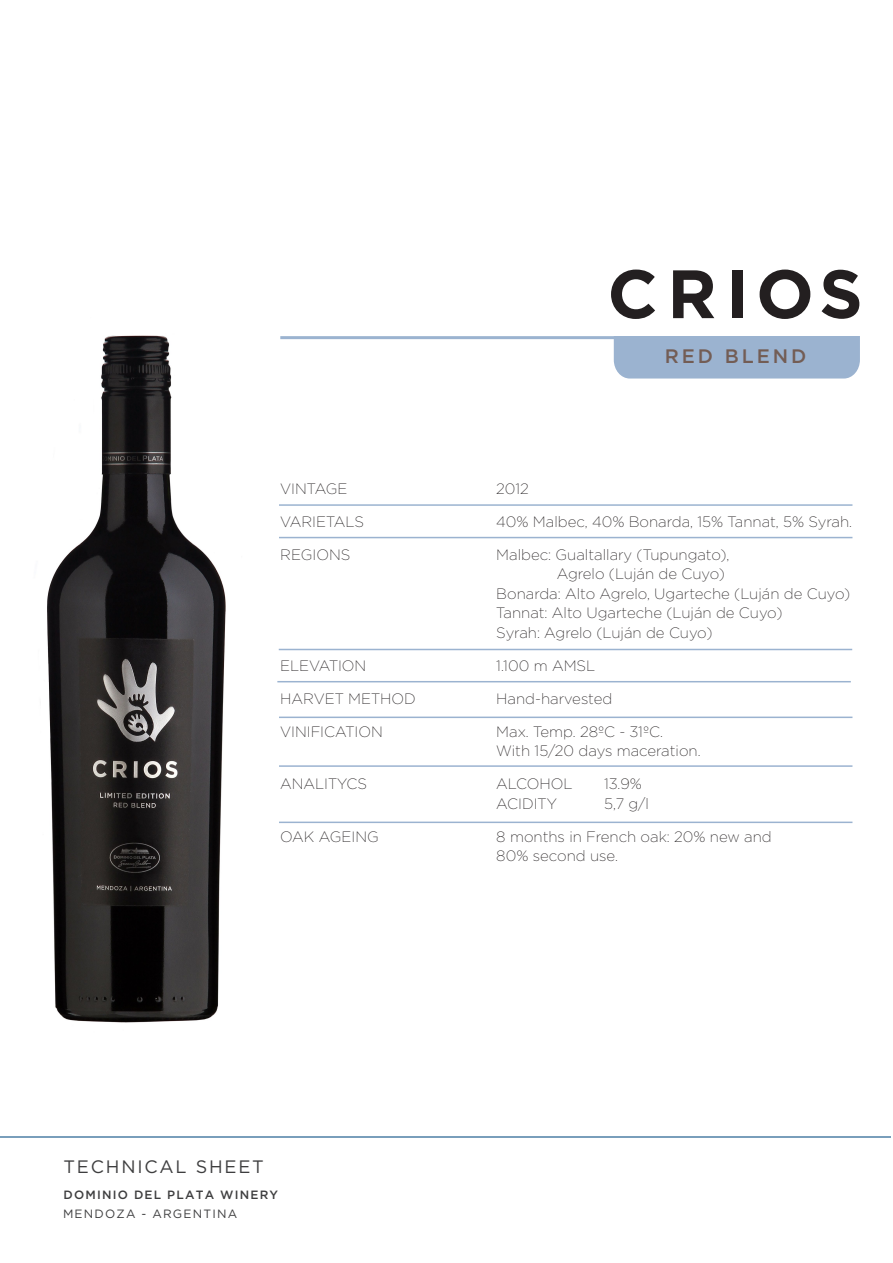
<style>
.page{position:relative;width:893px;height:1263px;background:#fff}
.page>*{position:absolute;margin:0;border:0;box-sizing:border-box;transform-origin:0 0}
.t1{font:500 19.5px "Gotham";letter-spacing:.15em;color:#735d55}
.t2{font:18px "Gotham";letter-spacing:.1em;color:#3e3e3f}
.t3{font:300 15px/19.5px "Gotham Ex";color:#231f20}
.t4{font:500 12px "Gotham";letter-spacing:.1em;color:#3e3e3f}
.t5{font:12px "Gotham";letter-spacing:.1em;color:#3e3e3f}
</style>
<div class="page">
<div style="left:613px;top:337px;width:247px;height:42px;background:#9bb3d0"></div>
<hr style="left:280px;top:336px;width:577px;height:3px;background:#9bb3d0">
<hr style="left:279px;top:537px;width:573px;height:1px;background:#9bb3d0">
<hr style="left:279px;top:504px;width:573px;height:2px;background:#9bb3d0">
<hr style="left:279px;top:716px;width:573px;height:2px;background:#9bb3d0">
<hr style="left:279px;top:649px;width:573px;height:1px;background:#9bb3d0">
<hr style="left:279px;top:765px;width:573px;height:2px;background:#9bb3d0">
<hr style="left:279px;top:821px;width:573px;height:2px;background:#9bb3d0">
<svg style="left:611px;top:270px;width:44px;height:49px"></svg>
<svg style="left:673px;top:270px;width:41px;height:48px"></svg>
<div style="left:732px;top:270px;width:11px;height:48px;background:#231f20"></div>
<svg style="left:760px;top:270px;width:50px;height:49px"></svg>
<svg style="left:822px;top:270px;width:37px;height:49px"></svg>
<hr style="left:0;top:1136px;width:891px;height:1px;background:#799ebb">
<hr style="left:277px;top:681px;width:574px;height:1px;background:#9bb3d0">
<img style="left:47px;top:335px;width:179px;height:688px">
<h1 class="t1" style="left:665px;top:345px;width:143px">RED BLEND</h1>
<p class="t3" style="left:280px;top:478px;width:69px">VINTAGE</p>
<p class="t3" style="left:496px;top:478px;width:34px">2012</p>
<p class="t3" style="left:280px;top:511px;width:85px">VARIETALS</p>
<p class="t3" style="left:496px;top:511px;width:357px">40% Malbec, 40% Bonarda, 15% Tannat, 5% Syrah.</p>
<p class="t3" style="left:280px;top:544px;width:72px">REGIONS</p>
<p class="t3" style="left:496px;top:544px;width:235px">Malbec: Gualtallary (Tupungato),</p>
<p class="t3" style="left:557px;top:564px;width:170px">Agrelo (Luján de Cuyo)</p>
<p class="t3" style="left:496px;top:583px;width:356px">Bonarda: Alto Agrelo, Ugarteche (Luján de Cuyo)</p>
<p class="t3" style="left:496px;top:603px;width:288px">Tannat: Alto Ugarteche (Luján de Cuyo)</p>
<p class="t3" style="left:496px;top:622px;width:218px">Syrah: Agrelo (Luján de Cuyo)</p>
<p class="t3" style="left:280px;top:655px;width:88px">ELEVATION</p>
<p class="t3" style="left:496px;top:655px;width:100px">1.100 m AMSL</p>
<p class="t3" style="left:280px;top:688px;width:137px">HARVET METHOD</p>
<p class="t3" style="left:496px;top:688px;width:118px">Hand-harvested</p>
<p class="t3" style="left:280px;top:721px;width:104px">VINIFICATION</p>
<p class="t3" style="left:496px;top:721px;width:206px">Max. Temp. 28ºC - 31ºC.<br>With 15/20 days maceration.</p>
<p class="t3" style="left:280px;top:774px;width:88px">ANALITYCS</p>
<p class="t3" style="left:496px;top:774px;width:78px">ALCOHOL</p>
<p class="t3" style="left:604px;top:774px;width:39px">13.9%</p>
<p class="t3" style="left:496px;top:793px;width:62px">ACIDITY</p>
<p class="t3" style="left:604px;top:793px;width:46px">5,7 g/l</p>
<p class="t3" style="left:280px;top:826px;width:100px">OAK AGEING</p>
<p class="t3" style="left:496px;top:826px;width:277px">8 months in French oak: 20% new and<br>80% second use.</p>
<p class="t2" style="left:64px;top:1157px;width:202px">TECHNICAL SHEET</p>
<p class="t5" style="left:63px;top:1207px;width:176px">MENDOZA - ARGENTINA</p>
<p class="t4" style="left:64px;top:1188px;width:216px">DOMINIO DEL PLATA WINERY</p>
</div>
